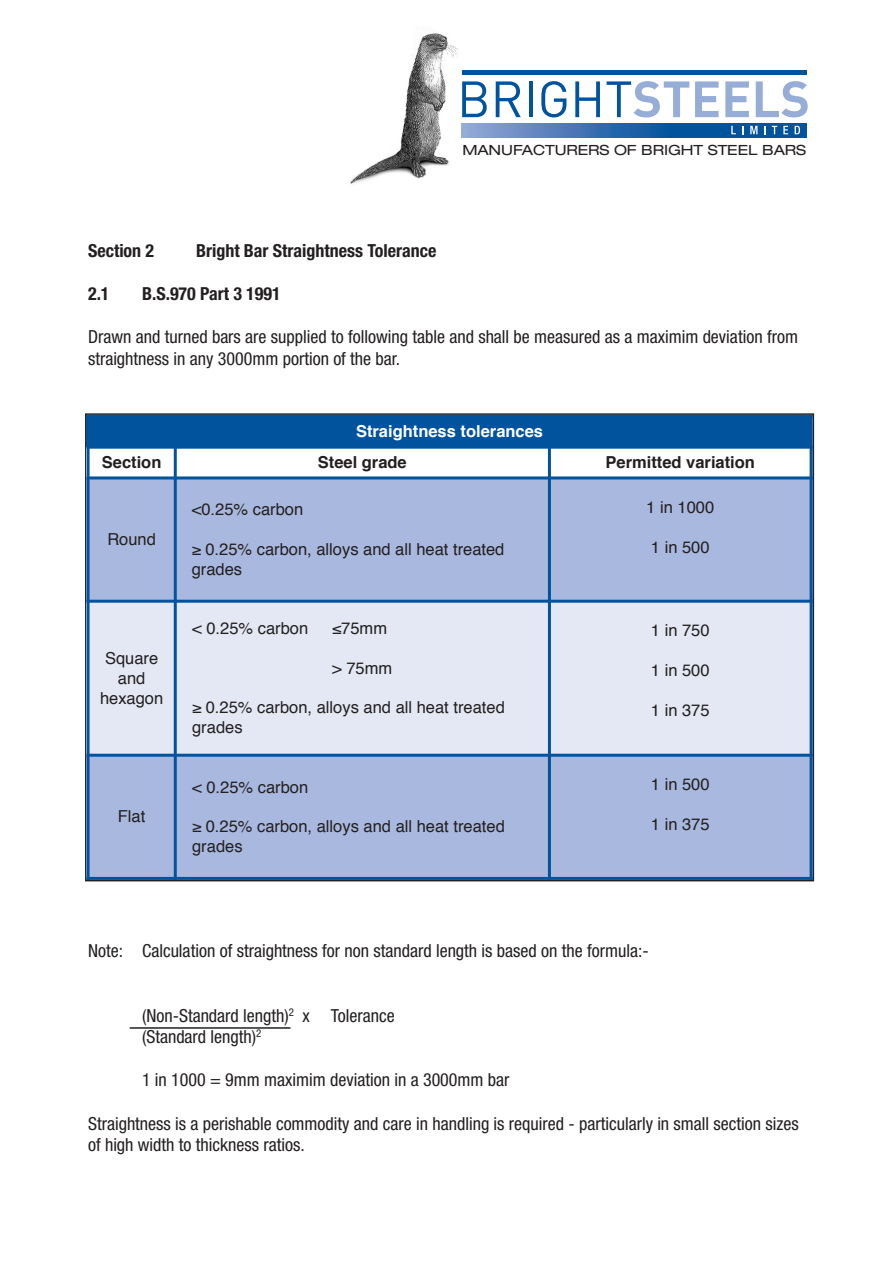
<style>
.page{position:relative;width:893px;height:1263px;background:#fff}
.page>*{position:absolute;margin:0;border:0;box-sizing:border-box;transform-origin:0 0}
.t1{font:condensed 18px/21.6px "Helvetica Neue";color:#231f20}
.t2{font:700 condensed 18px "Helvetica Neue";color:#231f20}
.t3{font:16.5px/19.8px "Helvetica";color:#231f20}
.t4{font:700 16.5px "Helvetica";color:#231f20}
.t5{font:700 16.5px "Helvetica";color:#fff}
.t6{font:expanded 14.1px "Helvetica Neue";letter-spacing:-.005em;color:#231f20;scale:1.06 1}
</style>
<div class="page">
<div style="left:87px;top:415px;width:724px;height:32px;background:#01539e"></div>
<div style="left:87px;top:478px;width:88px;height:123px;background:#a9b8de"></div>
<div style="left:175px;top:478px;width:374px;height:123px;background:#a9b8de"></div>
<div style="left:549px;top:478px;width:262px;height:123px;background:#a9b8de"></div>
<div style="left:87px;top:601px;width:88px;height:154px;background:#e3e8f4"></div>
<div style="left:175px;top:601px;width:374px;height:154px;background:#e3e8f4"></div>
<div style="left:549px;top:601px;width:262px;height:154px;background:#e3e8f4"></div>
<div style="left:87px;top:755px;width:88px;height:123px;background:#a9b8de"></div>
<div style="left:175px;top:755px;width:374px;height:123px;background:#a9b8de"></div>
<div style="left:549px;top:755px;width:262px;height:123px;background:#a9b8de"></div>
<hr style="left:87px;top:415px;width:3px;height:465px;background:#01539e">
<hr style="left:174px;top:446px;width:3px;height:434px;background:#01539e">
<hr style="left:548px;top:446px;width:3px;height:434px;background:#01539e">
<hr style="left:810px;top:415px;width:3px;height:465px;background:#01539e">
<hr style="left:87px;top:446px;width:726px;height:3px;background:#01539e">
<hr style="left:87px;top:476px;width:726px;height:3px;background:#01539e">
<hr style="left:87px;top:600px;width:726px;height:3px;background:#01539e">
<hr style="left:87px;top:754px;width:726px;height:3px;background:#01539e">
<hr style="left:87px;top:877px;width:726px;height:3px;background:#01539e">
<hr style="left:130px;top:1027px;width:160px;height:2px;background:#231f20">
<img style="left:351px;top:33px;width:107px;height:151px">
<div style="left:462px;top:123px;width:345px;height:14px;background:#01539e"></div>
<hr style="left:462px;top:70px;width:345px;height:4px;background:#01539e">
<svg style="left:731px;top:126px;width:5px;height:8px"></svg>
<svg style="left:750px;top:126px;width:7px;height:8px"></svg>
<svg style="left:764px;top:126px;width:2px;height:8px"></svg>
<svg style="left:772px;top:126px;width:5px;height:8px"></svg>
<svg style="left:783px;top:126px;width:5px;height:8px"></svg>
<svg style="left:795px;top:126px;width:5px;height:8px"></svg>
<svg style="left:462px;top:81px;width:25px;height:36px"></svg>
<svg style="left:496px;top:81px;width:25px;height:36px"></svg>
<hr style="left:529px;top:81px;width:3px;height:36px;background:#01539e">
<svg style="left:541px;top:81px;width:25px;height:36px"></svg>
<svg style="left:575px;top:81px;width:25px;height:36px"></svg>
<svg style="left:607px;top:81px;width:82px;height:36px"></svg>
<svg style="left:695px;top:81px;width:24px;height:36px"></svg>
<svg style="left:725px;top:81px;width:24px;height:36px"></svg>
<svg style="left:756px;top:81px;width:52px;height:36px"></svg>
<svg style="left:462px;top:123px;width:195px;height:14px;background:#517dbb"></svg>
<p class="t6" style="left:462px;top:145px;width:326px">MANUFACTURERS OF BRIGHT STEEL BARS</p>
<p class="t2" style="left:88px;top:244px;width:68px">Section 2</p>
<p class="t2" style="left:196px;top:244px;width:242px">Bright Bar Straightness Tolerance</p>
<p class="t2" style="left:88px;top:287px;width:23px">2.1</p>
<p class="t2" style="left:142px;top:287px;width:140px">B.S.970 Part 3 1991</p>
<p class="t1" style="left:88px;top:327px;width:711px">Drawn and turned bars are supplied to following table and shall be measured as a maximim deviation from straightness in any 3000mm portion of the bar.</p>
<p class="t5" style="left:356px;top:425px;width:189px">Straightness tolerances</p>
<p class="t4" style="left:102px;top:455px;width:61px">Section</p>
<p class="t4" style="left:318px;top:455px;width:90px">Steel grade</p>
<p class="t4" style="left:605px;top:455px;width:151px">Permitted variation</p>
<p class="t3" style="left:107px;top:531px;width:50px">Round</p>
<p class="t3" style="left:100px;top:649px;width:65px;text-align:center">Square and hexagon</p>
<p class="t3" style="left:118px;top:808px;width:29px">Flat</p>
<p class="t3" style="left:192px;top:501px;width:113px">&lt;0.25% carbon</p>
<p class="t3" style="left:192px;top:541px;width:314px">≥ 0.25% carbon, alloys and all heat treated grades</p>
<p class="t3" style="left:192px;top:620px;width:118px">&lt; 0.25% carbon</p>
<p class="t3" style="left:332px;top:620px;width:56px">≤75mm</p>
<p class="t3" style="left:332px;top:659px;width:62px">&gt; 75mm</p>
<p class="t3" style="left:192px;top:699px;width:314px">≥ 0.25% carbon, alloys and all heat treated grades</p>
<p class="t3" style="left:192px;top:778px;width:118px">&lt; 0.25% carbon</p>
<p class="t3" style="left:192px;top:818px;width:314px">≥ 0.25% carbon, alloys and all heat treated grades</p>
<p class="t3" style="left:646px;top:499px;width:69px">1 in 1000</p>
<p class="t3" style="left:651px;top:538px;width:60px">1 in 500</p>
<p class="t3" style="left:651px;top:622px;width:60px">1 in 750</p>
<p class="t3" style="left:651px;top:662px;width:60px">1 in 500</p>
<p class="t3" style="left:651px;top:701px;width:60px">1 in 375</p>
<p class="t3" style="left:651px;top:776px;width:60px">1 in 500</p>
<p class="t3" style="left:651px;top:816px;width:60px">1 in 375</p>
<p class="t1" style="left:88px;top:941px;width:562px">Note: Calculation of straightness for non standard length is based on the formula:-</p>
<p class="t1" style="left:142px;top:1006px;width:254px">(Non-Standard length)<sup>2</sup> x Tolerance (Standard length)<sup>2</sup></p>
<p class="t1" style="left:142px;top:1071px;width:369px">1 in 1000 = 9mm maximim deviation in a 3000mm bar</p>
<p class="t1" style="left:88px;top:1114px;width:712px">Straightness is a perishable commodity and care in handling is required - particularly in small section sizes of high width to thickness ratios.</p>
</div>
